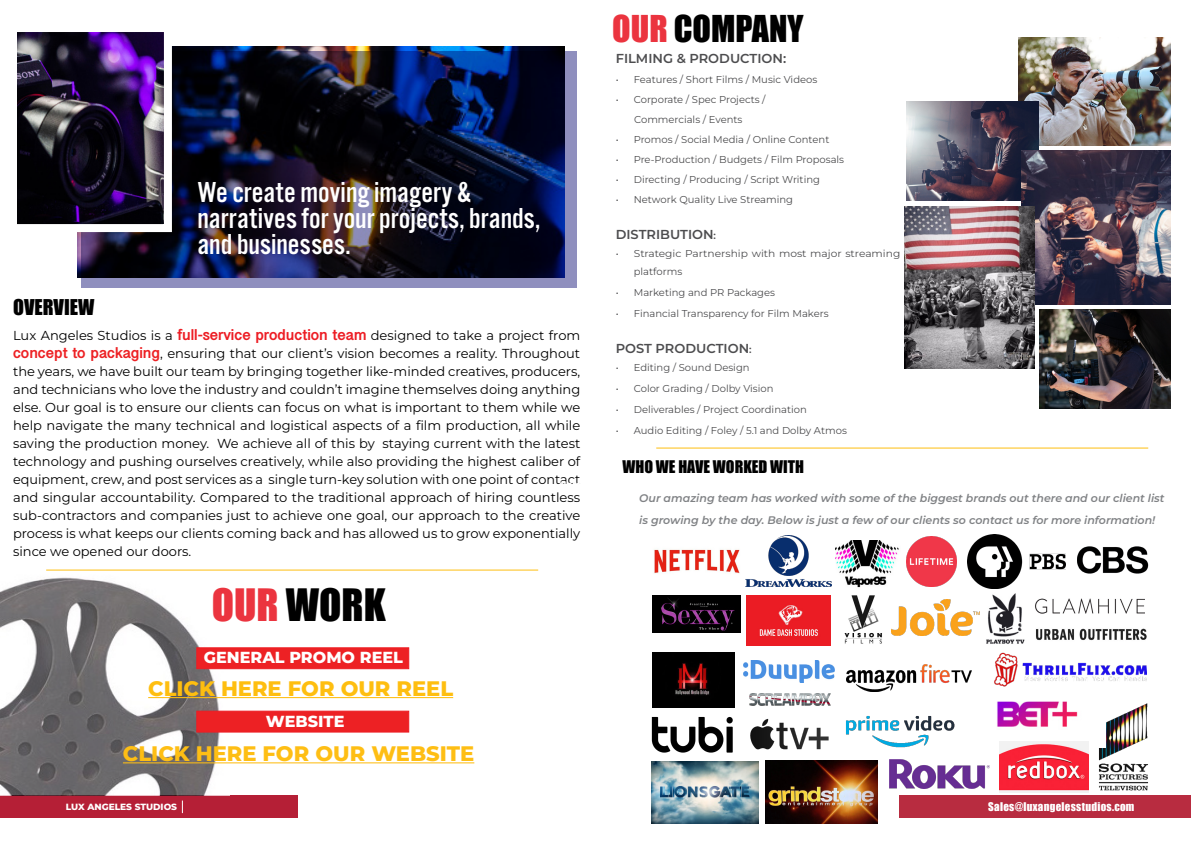
<style>
.page{position:relative;width:1191px;height:842px;background:#fff}
.page>*{position:absolute;margin:0;border:0;box-sizing:border-box;transform-origin:0 0}
.t1{font:41px "Impact";color:#000}
.t2{font:34px "Impact";color:#000}
.t3{font:30px/26px "Alternate Got No 3 D";color:#fff}
.t4{font:800 21px "Montserrat";color:#febe14}
.t5{font:800 21px "Montserrat";color:#febe10}
.t6{font:20px "Impact";color:#000}
.t7{font:800 16px "Montserrat";color:#fff}
.t8{font:16px "Impact";color:#000}
.t9{font:100 13px/18px "Montserrat";color:#000;text-align:justify}
.t10{font:600 13px "Montserrat";color:#4d4d4f}
.t11{font:italic 600 11px/22px "Montserrat";color:#808285}
.t12{font:11px "Impact";letter-spacing:.025em;color:#fff}
.t13{font:100 10px/20px "Montserrat";color:#4d4d4f;text-align:center}
.t14{font:800 9px "Montserrat";color:#fff}
.s1{font-family:"Malayalam Sangam MN";font-weight:700;font-size:16px;color:#ed1d24}
.s2{font-family:"Malayalam Sangam MN";font-weight:700;font-size:16px;color:#ed2124}
.s3{color:#eb343f}
.s4{font-size:10px}
</style>
<div class="page">
<div style="left:899px;top:796px;width:292px;height:22px;background:#b82c40"></div>
<div style="left:0;top:796px;width:298px;height:22px;background:#b51f36"></div>
<svg style="left:182px;top:800px;width:1px;height:13px"></svg>
<img style="left:0;top:577px;width:229px;height:218px">
<img style="left:81px;top:51px;width:495px;height:237px">
<hr style="left:656px;top:448px;width:492px;height:1px;background:#febe10">
<hr style="left:46px;top:570px;width:492px;height:1px;background:#febe10">
<img style="left:18px;top:33px;width:145px;height:190px">
<div style="left:9px;top:24px;width:163px;height:208px;border:8px solid #fff"></div>
<img style="left:654px;top:549px;width:86px;height:25px">
<img style="left:745px;top:536px;width:86px;height:50px">
<img style="left:835px;top:540px;width:64px;height:48px">
<img style="left:906px;top:536px;width:50px;height:50px">
<img style="left:967px;top:535px;width:98px;height:54px">
<img style="left:653px;top:595px;width:87px;height:37px">
<img style="left:1077px;top:546px;width:72px;height:28px">
<img style="left:743px;top:660px;width:91px;height:22px">
<img style="left:844px;top:595px;width:38px;height:49px">
<img style="left:747px;top:596px;width:83px;height:49px">
<img style="left:652px;top:653px;width:82px;height:55px">
<img style="left:979px;top:593px;width:46px;height:51px">
<img style="left:1099px;top:703px;width:49px;height:88px">
<img style="left:891px;top:599px;width:88px;height:37px">
<img style="left:994px;top:652px;width:152px;height:35px">
<img style="left:847px;top:665px;width:124px;height:26px">
<img style="left:889px;top:759px;width:100px;height:30px">
<img style="left:820px;top:716px;width:135px;height:34px">
<img style="left:1035px;top:598px;width:109px;height:15px">
<img style="left:1036px;top:628px;width:111px;height:13px">
<img style="left:751px;top:719px;width:77px;height:30px">
<img style="left:651px;top:717px;width:81px;height:36px">
<img style="left:749px;top:693px;width:81px;height:13px">
<img style="left:997px;top:701px;width:108px;height:46px">
<img style="left:651px;top:761px;width:108px;height:62px">
<img style="left:765px;top:760px;width:112px;height:63px">
<img style="left:1018px;top:38px;width:152px;height:108px">
<img style="left:999px;top:742px;width:89px;height:50px">
<img style="left:906px;top:102px;width:132px;height:98px">
<img style="left:1021px;top:150px;width:149px;height:154px">
<img style="left:904px;top:206px;width:130px;height:163px">
<img style="left:1040px;top:310px;width:130px;height:98px">
<div style="left:196px;top:647px;width:213px;height:22px;background:#ed2124;border:1px solid #ed1d24"></div>
<div style="left:196px;top:711px;width:213px;height:21px;background:#ed2124;border:1px solid #ed1d24"></div>
<hr style="left:148px;top:697px;width:305px;height:1px;background:#febe10">
<hr style="left:123px;top:762px;width:351px;height:1px;background:#febe14">
<h3 class="t6" style="left:13px;top:291px;width:83px">OVERVIEW</h3>
<h3 class="t3" style="left:197px;top:180px;width:344px">We create moving imagery &amp; narratives for your projects, brands, and businesses.</h3>
<p class="t9" style="left:13px;top:326px;width:569px">Lux Angeles Studios is a <span class="s1">full-service production team</span> designed to take a project from <span class="s2">concept to packaging</span>, ensuring that our client’s vision becomes a reality. Throughout the years, we have built our team by bringing together like-minded creatives, producers, and technicians who love the industry and couldn’t imagine themselves doing anything else. Our goal is to ensure our clients can focus on what is important to them while we help navigate the many technical and logistical aspects of a film production, all while saving the production money. We achieve all of this by staying current with the latest technology and pushing ourselves creatively, while also providing the highest caliber of equipment, crew, and post services as a single turn-key solution with one point of contact and singular accountability. Compared to the traditional approach of hiring countless sub-contractors and companies just to achieve one goal, our approach to the creative process is what keeps our clients coming back and has allowed us to grow exponentially since we opened our doors.</p>
<h1 class="t1" style="left:212px;top:573px;width:176px"><span class="s3">OUR</span> WORK</h1>
<p class="t7" style="left:204px;top:646px;width:201px">GENERAL PROMO REEL</p>
<h3 class="t5" style="left:148px;top:673px;width:306px">CLICK HERE FOR OUR REEL</h3>
<p class="t7" style="left:266px;top:710px;width:80px">WEBSITE</p>
<h3 class="t4" style="left:123px;top:738px;width:353px">CLICK HERE FOR OUR WEBSITE</h3>
<h2 class="t2" style="left:612px;top:2px;width:193px"><span class="s3">OUR</span> COMPANY</h2>
<p class="t10" style="left:616px;top:49px;width:172px">FILMING &amp; PRODUCTION:</p>
<p class="t13" style="left:616px;top:69px;width:203px">• Features / Short Films / Music Videos</p>
<p class="t13" style="left:616px;top:89px;width:151px">• Corporate / Spec Projects /<br>Commercials / Events</p>
<p class="t13" style="left:616px;top:129px;width:215px">• Promos / Social Media / Online Content</p>
<p class="t13" style="left:616px;top:149px;width:230px">• Pre-Production / Budgets / Film Proposals</p>
<p class="t13" style="left:616px;top:169px;width:206px">• Directing / Producing / Script Writing</p>
<p class="t13" style="left:616px;top:189px;width:179px">• Network Quality Live Streaming</p>
<p class="t10" style="left:616px;top:225px;width:102px">DISTRIBUTION<span class="s4">:</span></p>
<p class="t13" style="left:634px;top:244px;width:268px;line-height:18px;text-align:left;text-indent:-18px">• Strategic Partnership with most major streaming platforms</p>
<p class="t13" style="left:616px;top:282px;width:161px">• Marketing and PR Packages</p>
<p class="t13" style="left:616px;top:303px;width:214px">• Financial Transparency for Film Makers</p>
<p class="t10" style="left:616px;top:339px;width:137px">POST PRODUCTION<span class="s4">:</span></p>
<p class="t13" style="left:616px;top:357px;width:135px">• Editing / Sound Design</p>
<p class="t13" style="left:616px;top:378px;width:159px">• Color Grading / Dolby Vision</p>
<p class="t13" style="left:616px;top:399px;width:192px">• Deliverables / Project Coordination</p>
<p class="t13" style="left:616px;top:420px;width:233px">• Audio Editing / Foley / 5.1 and Dolby Atmos</p>
<p class="t8" style="left:622px;top:454px;width:183px">WHO WE HAVE WORKED WITH</p>
<p class="t11" style="left:639px;top:486px;width:527px">Our amazing team has worked with some of the biggest brands out there and our client list is growing by the day. Below is just a few of our clients so contact us for more information!</p>
<p class="t14" style="left:66px;top:800px;width:113px">LUX ANGELES STUDIOS</p>
<p class="t12" style="left:988px;top:798px;width:148px">Sales@luxangelesstudios.com</p>
</div>
